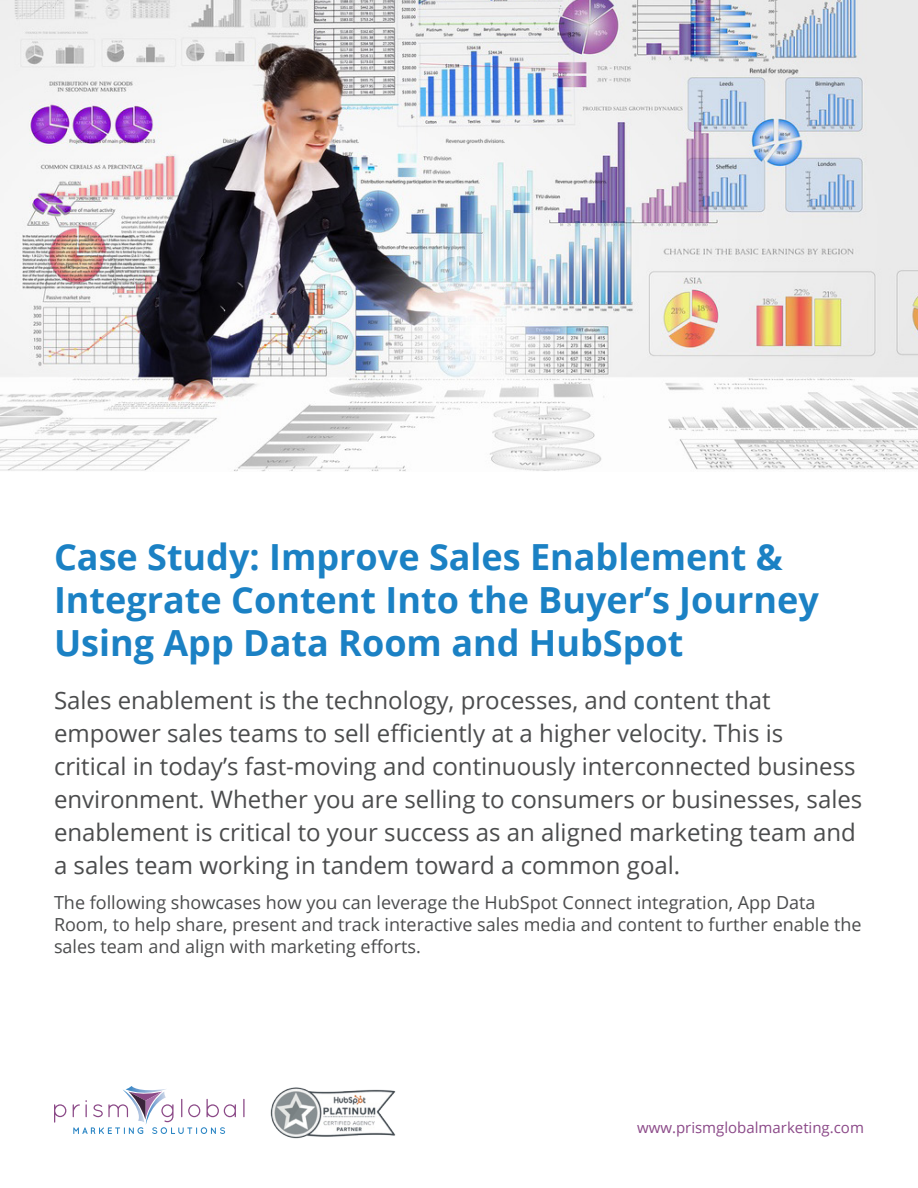
<style>
.page{position:relative;width:918px;height:1188px;background:#fff}
.page>*{position:absolute;margin:0;border:0;box-sizing:border-box;transform-origin:0 0}
.t1{font:700 36px/43.2px "Open Sans";color:#1b81c4}
.t2{font:24px/33px "Open Sans";color:#4b4c4d}
.t3{font:18px/21.6px "Open Sans";color:#4b4c4d}
.t4{font:15px "Open Sans";color:#8b4988}
</style>
<div class="page">
<img style="left:270px;top:1087px;width:126px;height:52px">
<svg style="left:54px;top:1104px;width:12px;height:19px"></svg>
<svg style="left:243px;top:1099px;width:2px;height:18px"></svg>
<svg style="left:73px;top:1086px;width:163px;height:48px"></svg>
<img style="left:1px;top:0;width:916px;height:471px">
<p class="t1" style="left:54px;top:534px;width:766px">Case Study: Improve Sales Enablement &amp;<br>Integrate Content Into the Buyer’s Journey<br>Using App Data Room and HubSpot</p>
<p class="t2" style="left:54px;top:684px;width:810px">Sales enablement is the technology, processes, and content that empower sales teams to sell efficiently at a higher velocity. This is<br>critical in today’s fast-moving and continuously interconnected business environment. Whether you are selling to consumers or businesses, sales enablement is critical to your success as an aligned marketing team and a sales team working in tandem toward a common goal.</p>
<p class="t3" style="left:54px;top:892px;width:809px">The following showcases how you can leverage the HubSpot Connect integration, App Data<br>Room, to help share, present and track interactive sales media and content to further enable the sales team and align with marketing efforts.</p>
<p class="t4" style="left:637px;top:1118px;width:228px">www.prismglobalmarketing.com</p>
</div>
